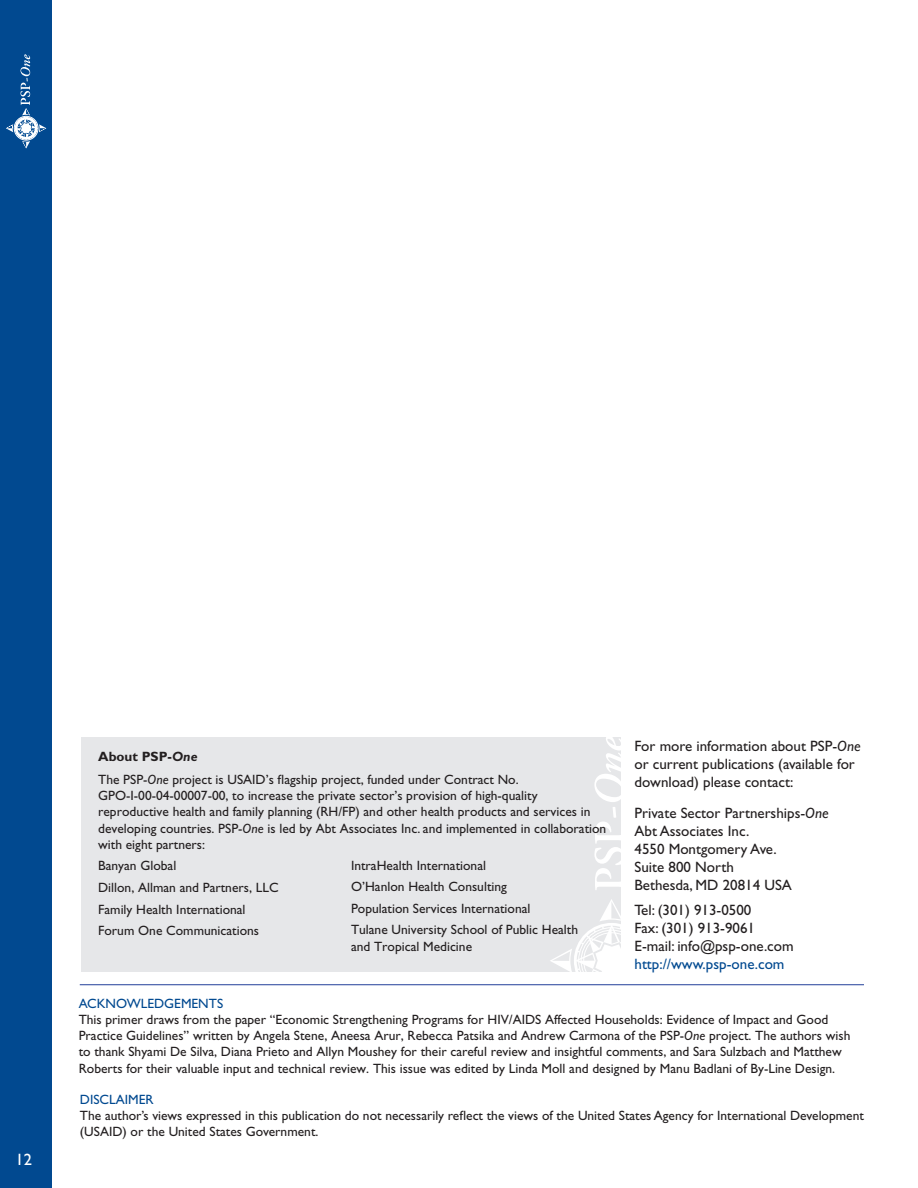
<style>
.page{position:relative;width:918px;height:1188px;background:#fff}
.page>*{position:absolute;margin:0;border:0;box-sizing:border-box;transform-origin:0 0}
.t1{font:16.5px "Gill Sans";color:#fff}
.t2{font:15px/18px "Gill Sans";color:#231f20}
.t3{font:15px "Gill Sans";color:#014990}
.t4{font:13.5px/16.2px "Gill Sans";color:#231f20}
.t5{font:13.5px "Gill Sans";color:#014990}
.s1{font-weight:700}
.s2{font-weight:700;font-style:italic}
.s3{font-style:italic}
</style>
<div class="page">
<div style="left:0;top:0;width:52px;height:1188px;background:#014990"></div>
<svg style="left:6px;top:54px;width:40px;height:95px"></svg>
<div style="left:81px;top:737px;width:540px;height:235px;background:#e6e7e9"></div>
<svg style="left:550px;top:899px;width:71px;height:73px"></svg>
<svg style="left:594px;top:737px;width:27px;height:153px"></svg>
<hr style="left:80px;top:984px;width:784px;height:1px;background:#223f99">
<p class="t1" style="left:16px;top:1150px;width:18px">12</p>
<p class="t4" style="left:98px;top:745px;width:422px;line-height:23px"><span class="s1">About PSP-</span><span class="s2">One<br></span>The PSP-<span class="s3">One</span> project is USAID’s flagship project, funded under Contract No.</p>
<p class="t4" style="left:98px;top:788px;width:510px">GPO-I-00-04-00007-00, to increase the private sector’s provision of high-quality reproductive health and family planning (RH/FP) and other health products and services in developing countries. PSP-<span class="s3">One</span> is led by Abt Associates Inc. and implemented in collaboration with eight partners:</p>
<p class="t4" style="left:98px;top:855px;width:182px;line-height:21.6px">Banyan Global<br>Dillon, Allman and Partners, LLC<br>Family Health International<br>Forum One Communications</p>
<p class="t4" style="left:351px;top:854px;width:229px;line-height:21.6px">IntraHealth International<br>O’Hanlon Health Consulting<br>Population Services International<br>Tulane University School of Public Health</p>
<p class="t4" style="left:351px;top:938px;width:123px">and Tropical Medicine</p>
<p class="t2" style="left:634px;top:737px;width:228px">For more information about PSP-<span class="s3">One </span>or current publications (available for download) please contact:</p>
<p class="t2" style="left:634px;top:804px;width:196px">Private Sector Partnerships-<span class="s3">One<br></span>Abt Associates Inc.<br>4550 Montgomery Ave.<br>Suite 800 North<br>Bethesda, MD 20814 USA</p>
<p class="t2" style="left:634px;top:901px;width:161px">Tel: (301) 913-0500<br>Fax: (301) 913-9061<br>E-mail: info@psp-one.com</p>
<p class="t3" style="left:634px;top:956px;width:152px">http://www.psp-one.com</p>
<p class="t5" style="left:79px;top:995px;width:19px">Acknowledgements</p>
<p class="t4" style="left:79px;top:1011px;width:773px">This primer draws from the paper “Economic Strengthening Programs for HIV/AIDS Affected Households: Evidence of Impact and Good Practice Guidelines” written by Angela Stene, Aneesa Arur, Rebecca Patsika and Andrew Carmona of the PSP-<span class="s3">One</span> project. The authors wish to thank Shyami De Silva, Diana Prieto and Allyn Moushey for their careful review and insightful comments, and Sara Sulzbach and Matthew Roberts for their valuable input and technical review. This issue was edited by Linda Moll and designed by Manu Badlani of By-Line Design.</p>
<p class="t5" style="left:80px;top:1091px;width:75px">DISCLAIMER</p>
<p class="t4" style="left:80px;top:1107px;width:786px">The author’s views expressed in this publication do not necessarily reflect the views of the United States Agency for International Development (USAID) or the United States Government.</p>
</div>
